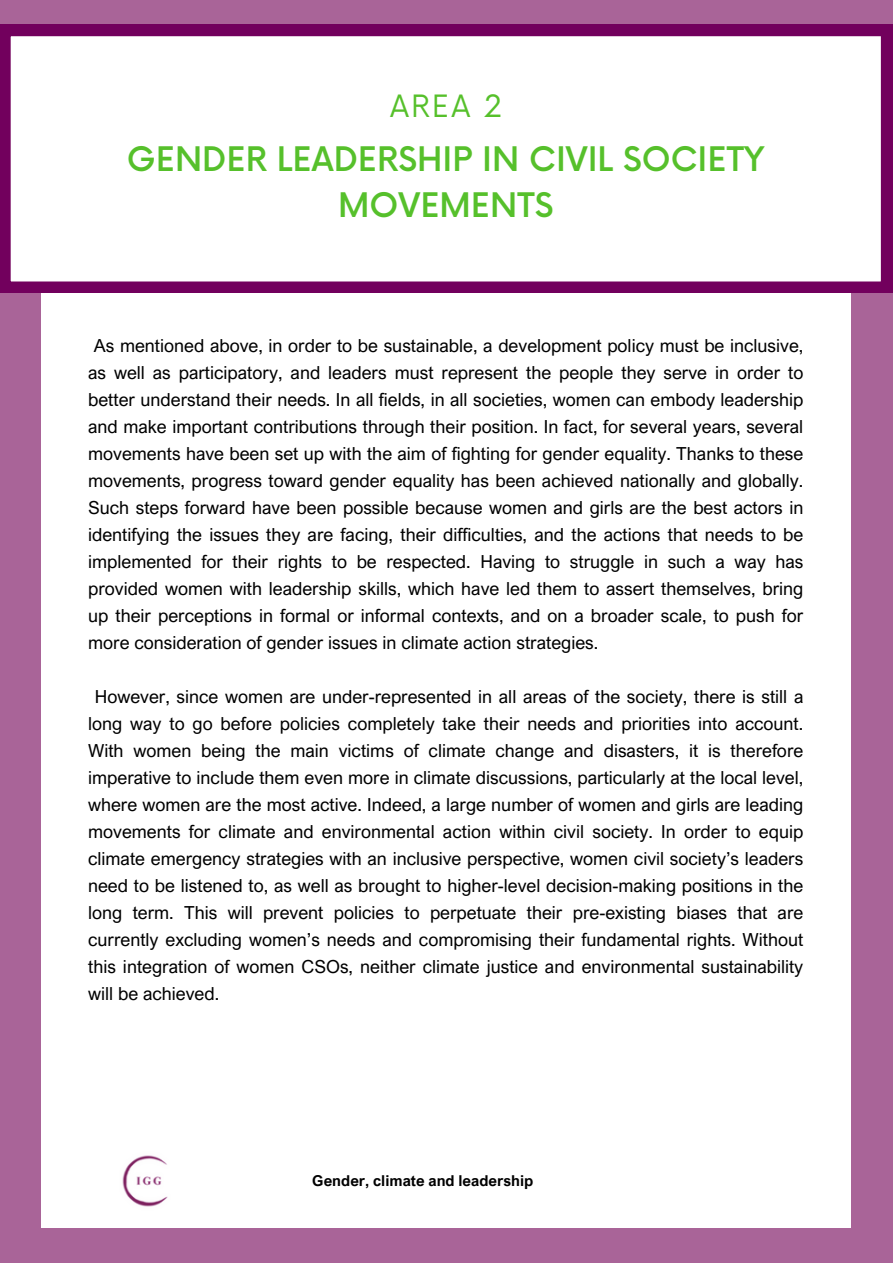
<style>
.page{position:relative;width:893px;height:1264px;background:#fff}
.page>*{position:absolute;margin:0;border:0;box-sizing:border-box;transform-origin:0 0}
.t1{font:500 33px/46px "Now";color:#56c02b;text-align:center}
.t2{font:30px "Now";color:#56c02b}
.t3{font:18px/27px "Arial Nova";color:#000;text-align:justify}
.t4{font:700 15px "Arial Nova";color:#000}
</style>
<div class="page">
<div style="left:0;top:0;width:892px;height:1262px;background:#a96498"></div>
<div style="left:41px;top:42px;width:810px;height:1185px;background:#fff"></div>
<svg style="left:0;top:25px;width:892px;height:267px"></svg>
<img style="left:122px;top:1155px;width:46px;height:52px">
<p class="t2" style="left:390px;top:89px;width:113px">AREA 2</p>
<p class="t1" style="left:127px;top:138px;width:639px">GENDER LEADERSHIP IN CIVIL SOCIETY<br>MOVEMENTS</p>
<p class="t3" style="left:88px;top:332px;width:716px;text-indent:6px">As mentioned above, in order to be sustainable, a development policy must be inclusive, as well as participatory, and leaders must represent the people they serve in order to better understand their needs. In all fields, in all societies, women can embody leadership and make important contributions through their position. In fact, for several years, several movements have been set up with the aim of fighting for gender equality. Thanks to these movements, progress toward gender equality has been achieved nationally and globally.<br>Such steps forward have been possible because women and girls are the best actors in identifying the issues they are facing, their difficulties, and the actions that needs to be implemented for their rights to be respected. Having to struggle in such a way has provided women with leadership skills, which have led them to assert themselves, bring up their perceptions in formal or informal contexts, and on a broader scale, to push for more consideration of gender issues in climate action strategies.</p>
<p class="t3" style="left:88px;top:683px;width:716px;text-indent:7px">However, since women are under-represented in all areas of the society, there is still a long way to go before policies completely take their needs and priorities into account.<br>With women being the main victims of climate change and disasters, it is therefore imperative to include them even more in climate discussions, particularly at the local level, where women are the most active. Indeed, a large number of women and girls are leading movements for climate and environmental action within civil society. In order to equip climate emergency strategies with an inclusive perspective, women civil society’s leaders need to be listened to, as well as brought to higher-level decision-making positions in the long term. This will prevent policies to perpetuate their pre-existing biases that are currently excluding women’s needs and compromising their fundamental rights. Without this integration of women CSOs, neither climate justice and environmental sustainability will be achieved.</p>
<p class="t4" style="left:312px;top:1171px;width:222px">Gender, climate and leadership</p>
</div>
